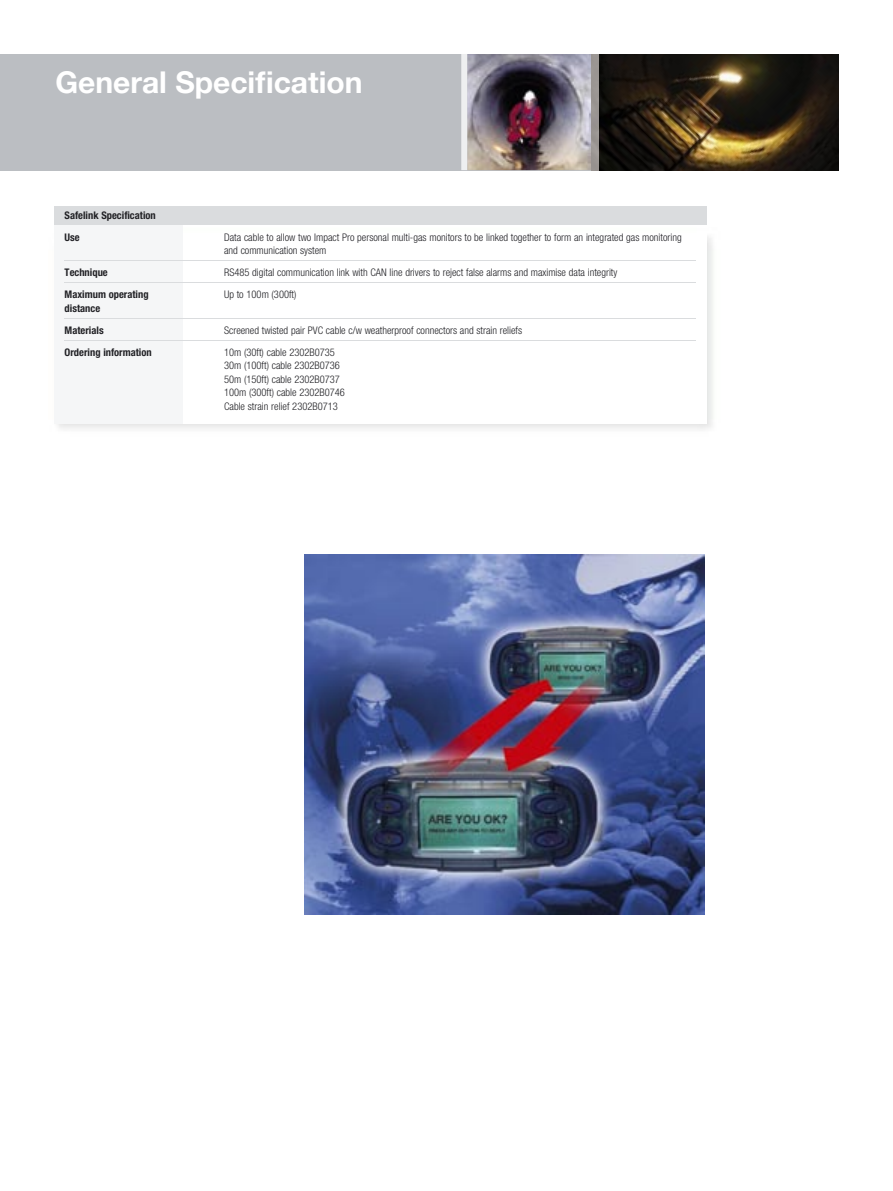
<style>
.page{position:relative;width:893px;height:1191px;background:#fff}
.page>*{position:absolute;margin:0;border:0;box-sizing:border-box;transform-origin:0 0}
.t1{font:700 30px "Helvetica Neue";color:#fff}
.t2{font:300 condensed 10.5px/13.5px "Helvetica Neue";color:#212125}
.t3{font:700 condensed 10.5px/22px "Helvetica Neue";color:#212125}
</style>
<div class="page">
<div style="left:0;top:54px;width:839px;height:116px;background:#bbbec2"></div>
<svg style="left:461px;top:54px;width:6px;height:116px"></svg>
<div style="left:54px;top:221px;width:128px;height:202px;background:#f5f6f7"></div>
<div style="left:54px;top:206px;width:652px;height:18px;background:#dadcde"></div>
<hr style="left:65px;top:261px;width:631px;height:1px;background:#dadcde">
<hr style="left:65px;top:283px;width:631px;height:1px;background:#dadcde">
<hr style="left:65px;top:318px;width:631px;height:1px;background:#dadcde">
<hr style="left:65px;top:340px;width:631px;height:1px;background:#dadcde">
<img style="left:304px;top:555px;width:400px;height:359px">
<img style="left:467px;top:54px;width:372px;height:116px">
<svg style="left:592px;top:54px;width:6px;height:117px"></svg>
<h1 class="t1" style="left:55px;top:64px;width:309px">General Specification</h1>
<p class="t3" style="left:65px;top:204px;width:93px">Safelink Specification<br>Use</p>
<p class="t2" style="left:224px;top:230px;width:459px">Data cable to allow two Impact Pro personal multi-gas monitors to be linked together to form an integrated gas monitoring and communication system</p>
<p class="t3" style="left:65px;top:261px;width:45px">Technique</p>
<p class="t2" style="left:224px;top:266px;width:395px">RS485 digital communication link with CAN line drivers to reject false alarms and maximise data integrity</p>
<p class="t3" style="left:65px;top:283px;width:85px">Maximum operating</p>
<p class="t2" style="left:224px;top:288px;width:74px">Up to 100m (300ft)</p>
<p class="t3" style="left:65px;top:297px;width:41px">distance<br>Materials</p>
<p class="t2" style="left:224px;top:323px;width:300px">Screened twisted pair PVC cable c/w weatherproof connectors and strain reliefs</p>
<p class="t3" style="left:65px;top:341px;width:89px">Ordering information</p>
<p class="t2" style="left:224px;top:345px;width:122px">10m (30ft) cable 2302B0735<br>30m (100ft) cable 2302B0736<br>50m (150ft) cable 2302B0737<br>100m (300ft) cable 2302B0746<br>Cable strain relief 2302B0713</p>
</div>
